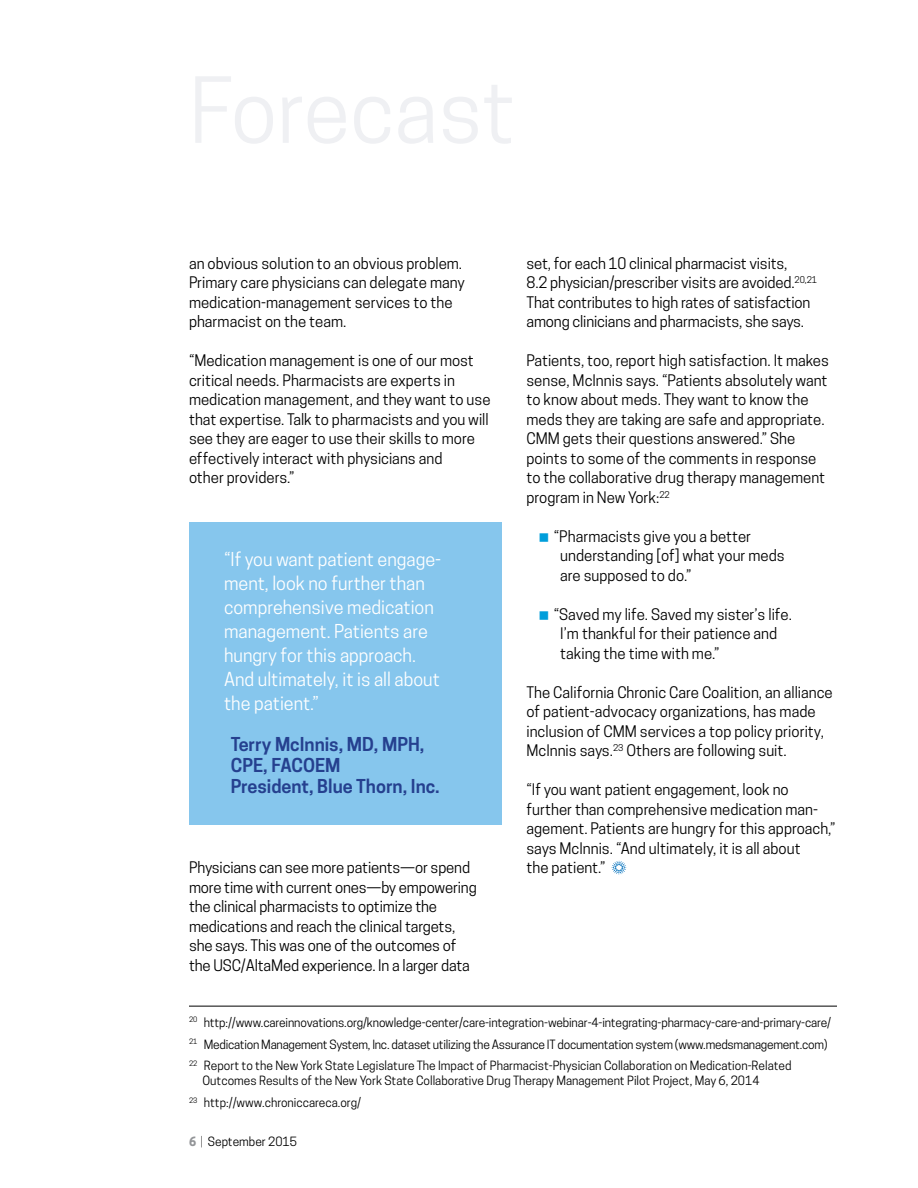
<style>
.page{position:relative;width:918px;height:1188px;background:#fff}
.page>*{position:absolute;margin:0;border:0;box-sizing:border-box;transform-origin:0 0}
.pullquote{font:18px/24px "Cooper Hewitt";color:#fff}
.pullquotesource{font:600 18px/21px "Cooper Hewitt";color:#25408f}
.body{font:15px/19.5px "Cooper Hewitt";color:#000}
.t1{font:12px/15px "Cooper Hewitt";letter-spacing:-.01em;color:#000}
.s1{font-weight:700;color:#939598}
.s2{font-weight:300}
</style>
<div class="page">
<svg style="left:612px;top:861px;width:14px;height:13px"></svg>
<div style="left:189px;top:522px;width:312px;height:303px;background:#86c6ed"></div>
<hr style="left:189px;top:1006px;width:648px;height:1px;background:#000">
<p class="body" style="left:189px;top:253px;width:277px">an obvious solution to an obvious problem.<br>Primary care physicians can delegate many medication-management services to the pharmacist on the team.</p>
<p class="body" style="left:189px;top:351px;width:303px">“Medication management is one of our most critical needs. Pharmacists are experts in medication management, and they want to use that expertise. Talk to pharmacists and you will see they are eager to use their skills to more effectively interact with physicians and<br>other providers.”</p>
<p class="pullquote" style="left:224px;top:547px;width:219px">“If you want patient engage&shy;ment, look no further than comprehensive medication management. Patients are hungry for this approach.<br>And ultimately, it is all about the patient.”</p>
<p class="pullquotesource" style="left:231px;top:734px;width:195px">Terry McInnis, MD, MPH,<br>CPE, FACOEM</p>
<p class="pullquotesource" style="left:231px;top:776px;width:210px">President, Blue Thorn, Inc.</p>
<p class="body" style="left:189px;top:858px;width:289px">Physicians can see more patients—or spend more time with current ones—by empowering the clinical pharmacists to optimize the medications and reach the clinical targets, she says. This was one of the outcomes of the USC/AltaMed experience. In a larger data</p>
<p class="body" style="left:526px;top:253px;width:292px">set, for each 10 clinical pharmacist visits,<br>8.2 physician/prescriber visits are avoided.<sup>20,21<br></sup>That contributes to high rates of satisfaction among clinicians and pharmacists, she says.</p>
<p class="body" style="left:526px;top:351px;width:304px">Patients, too, report high satisfaction. It makes sense, McInnis says. “Patients absolutely want to know about meds. They want to know the meds they are taking are safe and appropriate.<br>CMM gets their questions answered.” She points to some of the comments in response to the collaborative drug therapy management program in New York:<sup>22</sup></p>
<p class="body" style="left:560px;top:526px;width:226px;text-indent:-7px">“Pharmacists give you a better understanding [of] what your meds are supposed to do.”</p>
<p class="body" style="left:560px;top:604px;width:233px;text-indent:-7px">“Saved my life. Saved my sister’s life.<br>I’m thankful for their patience and taking the time with me.”</p>
<p class="body" style="left:526px;top:682px;width:308px">The California Chronic Care Coalition, an alliance of patient-advocacy organizations, has made inclusion of CMM services a top policy priority, McInnis says.<sup>23</sup> Others are following suit.</p>
<p class="body" style="left:526px;top:780px;width:311px">“If you want patient engagement, look no further than comprehensive medication man&shy;agement. Patients are hungry for this approach,” says McInnis. “And ultimately, it is all about<br>the patient.”</p>
<p class="t1" style="left:189px;top:1015px;width:644px"><sup>20</sup> http://www.careinnovations.org/knowledge-center/care-integration-webinar-4-integrating-pharmacy-care-and-primary-care/</p>
<p class="t1" style="left:189px;top:1037px;width:640px"><sup>21</sup> Medication Management System, Inc. dataset utilizing the Assurance IT documentation system (www.medsmanagement.com)</p>
<p class="t1" style="left:202px;top:1058px;width:591px;text-indent:-14px"><sup>22</sup> Report to the New York State Legislature The Impact of Pharmacist-Physician Collaboration on Medication-Related<br>Outcomes Results of the New York State Collaborative Drug Therapy Management Pilot Project, May 6, 2014</p>
<p class="t1" style="left:189px;top:1095px;width:174px"><sup>23</sup> http://www.chroniccareca.org/</p>
<p class="t1" style="left:189px;top:1134px;width:110px"><span class="s1">6</span> <span class="s2">|</span> September 2015</p>
</div>
